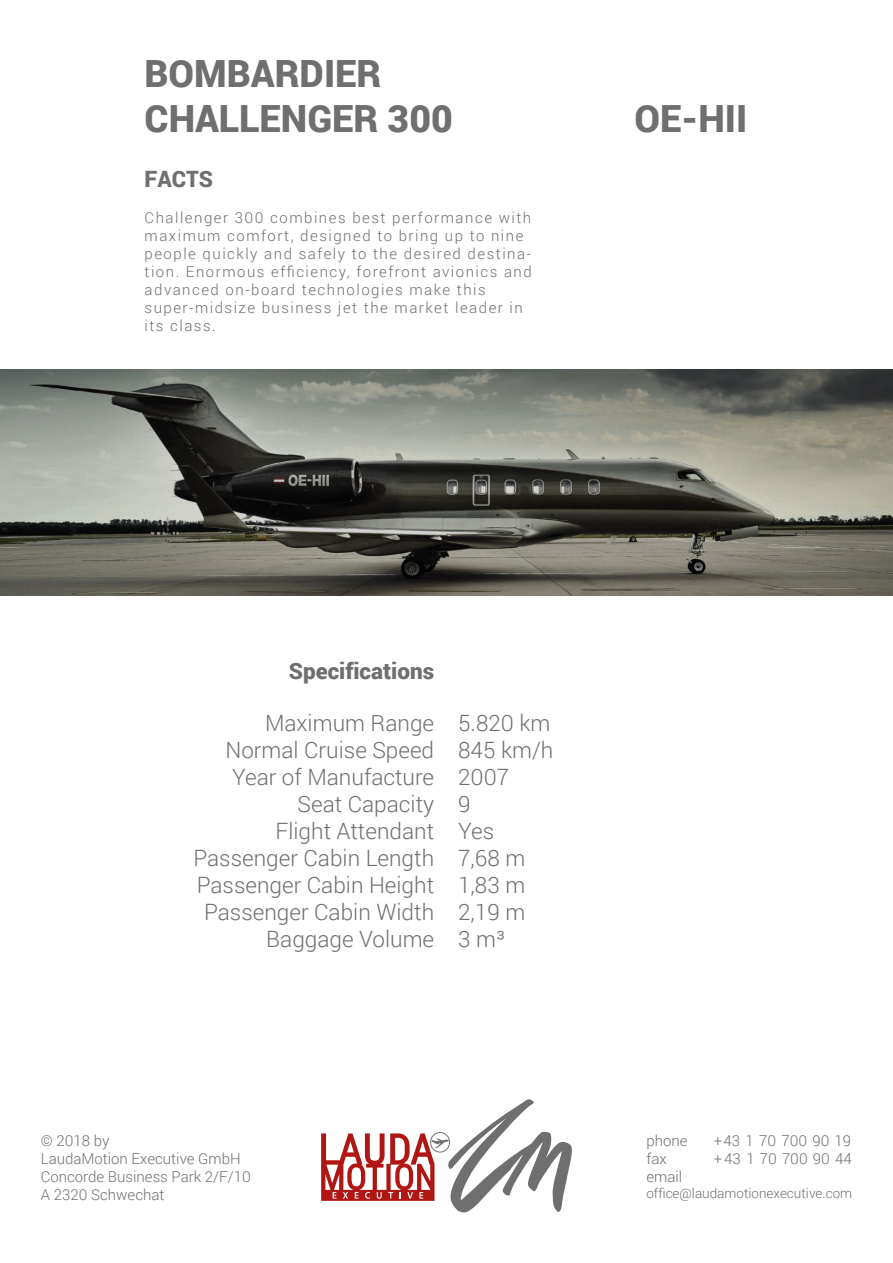
<style>
.page{position:relative;width:893px;height:1263px;background:#fff}
.page>*{position:absolute;margin:0;border:0;box-sizing:border-box;transform-origin:0 0}
.t1{font:900 37.5px/45px "Roboto";color:#6f6f6e}
.t2{font:300 22.5px/27px "Roboto";color:#6f6f6e}
.t3{font:900 22.5px "Roboto";color:#6f6f6e}
.t4{font:300 15px/18px "Roboto";letter-spacing:.1em;color:#6f6f6e}
.t5{font:300 15px/18px "Roboto";color:#6f6f6e}
.t6{font:300 13.5px "Roboto";color:#6f6f6e}
</style>
<div class="page">
<svg style="left:321px;top:1099px;width:251px;height:113px"></svg>
<img style="left:0;top:370px;width:893px;height:225px">
<h1 class="t1" style="left:145px;top:50px;width:310px">BOMBARDIER<br>CHALLENGER 300</h1>
<h2 class="t3" style="left:145px;top:163px;width:70px">FACTS</h2>
<p class="t4" style="left:145px;top:209px;width:389px">Challenger 300 combines best performance with maximum comfort, designed to bring up to nine people quickly and safely to the desired destina&shy;tion. Enormous efficiency, forefront avionics and advanced on-board technologies make this super-midsize business jet the market leader in its class.</p>
<h1 class="t1" style="left:635px;top:95px;width:114px">OE-HII</h1>
<h2 class="t3" style="left:289px;top:655px;width:147px">Specifications</h2>
<h2 class="t2" style="left:193px;top:709px;width:242px;text-align:right">Maximum Range<br>Normal Cruise Speed<br>Year of Manufacture<br>Seat Capacity<br>Flight Attendant<br>Passenger Cabin Length<br>Passenger Cabin Height<br>Passenger Cabin Width<br>Baggage Volume</h2>
<h2 class="t2" style="left:458px;top:709px;width:97px">5.820 km<br>845 km/h<br>2007<br>9<br>Yes<br>7,68 m<br>1,83 m<br>2,19 m<br>3 m³</h2>
<p class="t5" style="left:41px;top:1131px;width:212px">© 2018 by<br>LaudaMotion Executive GmbH<br>Concorde Business Park 2/F/10<br>A 2320 Schwechat</p>
<p class="t4" style="left:646px;top:1131px;width:43px">phone</p>
<p class="t5" style="left:714px;top:1131px;width:139px">+43 1 70 700 90 19</p>
<p class="t4" style="left:646px;top:1149px;width:22px">fax</p>
<p class="t5" style="left:714px;top:1149px;width:140px">+43 1 70 700 90 44</p>
<p class="t4" style="left:646px;top:1167px;width:37px">email</p>
<p class="t6" style="left:646px;top:1184px;width:207px">office@laudamotionexecutive.com</p>
</div>
